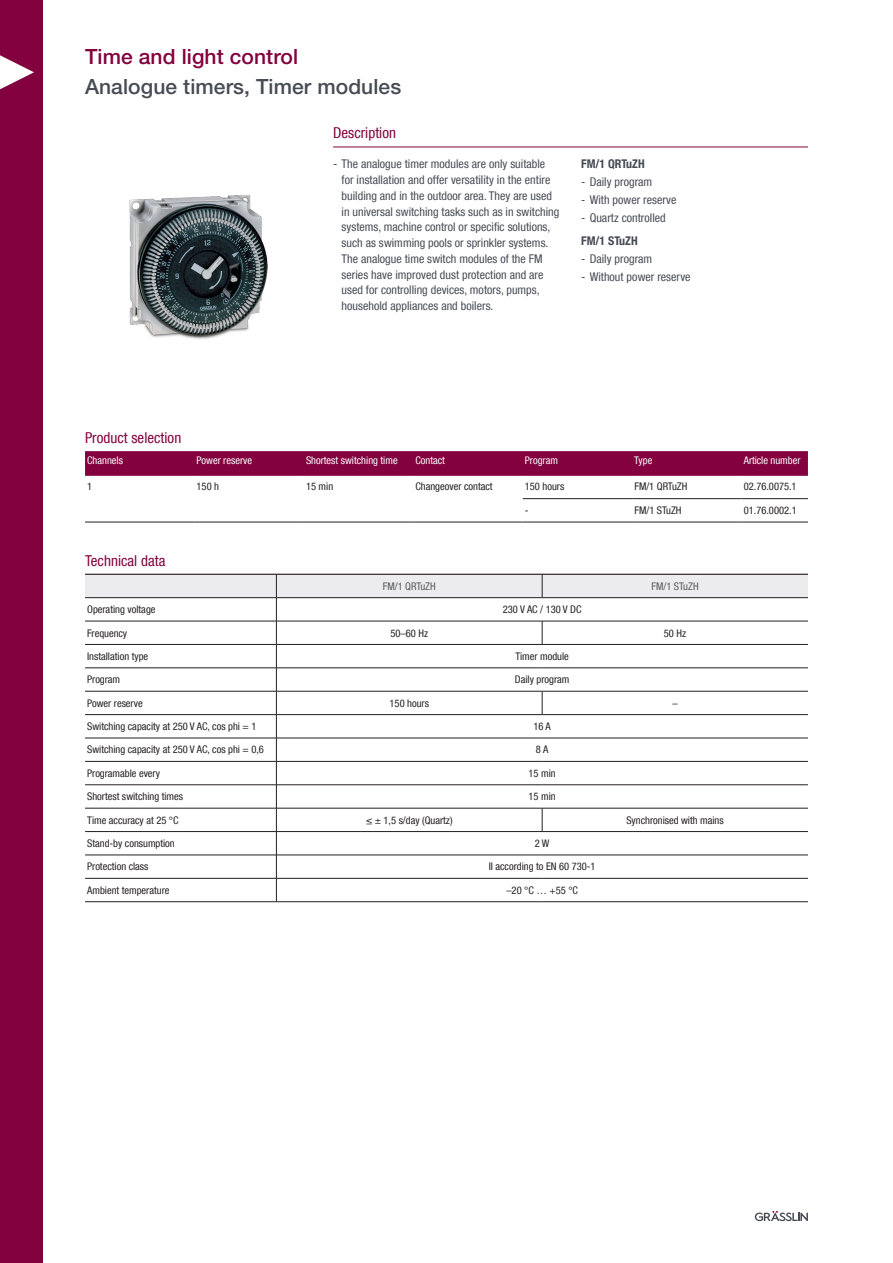
<style>
.page{position:relative;width:893px;height:1263px;background:#fff}
.page>*{position:absolute;margin:0;border:0;box-sizing:border-box;transform-origin:0 0}
.t1{font:500 21px "Helvetica Neue LT Std";letter-spacing:.005em;color:#464b54}
.t2{font:500 21px "Helvetica Neue LT Std";letter-spacing:.005em;color:#83013e}
.t3{font:condensed 15px "Helvetica Neue LT Com";letter-spacing:.005em;color:#83013e}
.t4{font:condensed 12px/15.8px "Helvetica Neue LT Com";letter-spacing:.005em;color:#464b54}
.t5{font:700 condensed 12px "Helvetica Neue LT Com";color:#464b54}
.t6{font:condensed 10.5px "Helvetica Neue LT Com";color:#231f20}
.t7{font:condensed 10.5px "Helvetica Neue LT Com";color:#fff}
.t8{font:condensed 10.5px "Helvetica Neue LT Com";color:#57585a}
</style>
<div class="page">
<svg style="left:755px;top:1211px;width:53px;height:10px"></svg>
<div style="left:0;top:0;width:43px;height:1263px;background:#83013e"></div>
<svg style="left:1px;top:55px;width:33px;height:34px"></svg>
<hr style="left:0;top:55px;width:1px;height:34px;background:#fff">
<img style="left:129px;top:194px;width:139px;height:145px">
<hr style="left:333px;top:147px;width:475px;height:1px;background:#83013e">
<div style="left:85px;top:453px;width:723px;height:22px;background:#83013e"></div>
<hr style="left:85px;top:522px;width:109px;height:1px;background:#231f20">
<hr style="left:85px;top:452px;width:109px;height:1px;background:#83013e">
<hr style="left:85px;top:475px;width:109px;height:1px;background:#83013e">
<hr style="left:194px;top:452px;width:110px;height:1px;background:#83013e">
<hr style="left:194px;top:475px;width:110px;height:1px;background:#83013e">
<hr style="left:304px;top:452px;width:109px;height:1px;background:#83013e">
<hr style="left:304px;top:475px;width:109px;height:1px;background:#83013e">
<hr style="left:413px;top:452px;width:110px;height:1px;background:#83013e">
<hr style="left:413px;top:475px;width:110px;height:1px;background:#83013e">
<hr style="left:523px;top:452px;width:109px;height:1px;background:#83013e">
<hr style="left:523px;top:475px;width:109px;height:1px;background:#83013e">
<hr style="left:632px;top:452px;width:110px;height:1px;background:#83013e">
<hr style="left:632px;top:475px;width:110px;height:1px;background:#83013e">
<hr style="left:742px;top:452px;width:66px;height:1px;background:#83013e">
<hr style="left:742px;top:475px;width:66px;height:1px;background:#83013e">
<hr style="left:523px;top:498px;width:109px;height:1px;background:#231f20">
<hr style="left:632px;top:498px;width:110px;height:1px;background:#231f20">
<hr style="left:742px;top:498px;width:66px;height:1px;background:#231f20">
<hr style="left:194px;top:522px;width:110px;height:1px;background:#231f20">
<hr style="left:304px;top:522px;width:109px;height:1px;background:#231f20">
<hr style="left:413px;top:522px;width:110px;height:1px;background:#231f20">
<hr style="left:523px;top:522px;width:109px;height:1px;background:#231f20">
<hr style="left:632px;top:522px;width:110px;height:1px;background:#231f20">
<hr style="left:742px;top:522px;width:66px;height:1px;background:#231f20">
<svg style="left:85px;top:574px;width:723px;height:328px"></svg>
<hr style="left:85px;top:901px;width:191px;height:1px;background:#231f20">
<h1 class="t2" style="left:85px;top:44px;width:215px">Time and light control</h1>
<h1 class="t1" style="left:85px;top:74px;width:318px">Analogue timers, Timer modules</h1>
<p class="t3" style="left:333px;top:124px;width:64px">Description</p>
<p class="t4" style="left:342px;top:156px;width:219px;text-indent:-9px">- The analogue timer modules are only suitable for installation and offer versatility in the entire building and in the outdoor area. They are used in universal switching tasks such as in switching systems, machine control or specific solutions, such as swimming pools or sprinkler systems.<br>The analogue time switch modules of the FM series have improved dust protection and are used for controlling devices, motors, pumps, household appliances and boilers.</p>
<p class="t5" style="left:581px;top:157px;width:65px">FM/1 QRTuZH</p>
<p class="t4" style="left:581px;top:174px;width:73px">- Daily program</p>
<p class="t4" style="left:581px;top:192px;width:97px">- With power reserve</p>
<p class="t4" style="left:581px;top:210px;width:86px">- Quartz controlled</p>
<p class="t5" style="left:581px;top:233px;width:58px">FM/1 STuZH</p>
<p class="t4" style="left:581px;top:250px;width:73px">- Daily program</p>
<p class="t4" style="left:581px;top:268px;width:111px">- Without power reserve</p>
<p class="t3" style="left:85px;top:429px;width:98px">Product selection</p>
<p class="t7" style="left:87px;top:454px;width:37px">Channels</p>
<p class="t7" style="left:197px;top:454px;width:57px">Power reserve</p>
<p class="t7" style="left:306px;top:454px;width:93px">Shortest switching time</p>
<p class="t7" style="left:415px;top:454px;width:31px">Contact</p>
<p class="t7" style="left:525px;top:454px;width:35px">Program</p>
<p class="t7" style="left:634px;top:454px;width:20px">Type</p>
<p class="t7" style="left:744px;top:454px;width:58px">Article number</p>
<p class="t6" style="left:87px;top:480px;width:7px">1</p>
<p class="t6" style="left:197px;top:480px;width:24px">150 h</p>
<p class="t6" style="left:306px;top:480px;width:29px">15 min</p>
<p class="t6" style="left:415px;top:480px;width:79px">Changeover contact</p>
<p class="t6" style="left:525px;top:480px;width:41px">150 hours</p>
<p class="t6" style="left:634px;top:480px;width:55px">FM/1 QRTuZH</p>
<p class="t6" style="left:744px;top:480px;width:54px">02.76.0075.1</p>
<p class="t6" style="left:525px;top:504px;width:5px">-</p>
<p class="t6" style="left:634px;top:504px;width:49px">FM/1 STuZH</p>
<p class="t6" style="left:744px;top:504px;width:54px">01.76.0002.1</p>
<p class="t3" style="left:85px;top:551px;width:82px">Technical data</p>
<p class="t8" style="left:383px;top:580px;width:55px">FM/1 QRTuZH</p>
<p class="t8" style="left:651px;top:580px;width:49px">FM/1 STuZH</p>
<p class="t6" style="left:87px;top:603px;width:70px">Operating voltage</p>
<p class="t6" style="left:503px;top:603px;width:80px">230 V AC / 130 V DC</p>
<p class="t6" style="left:87px;top:627px;width:41px">Frequency</p>
<p class="t6" style="left:390px;top:627px;width:39px">50–60 Hz</p>
<p class="t6" style="left:664px;top:627px;width:24px">50 Hz</p>
<p class="t6" style="left:87px;top:650px;width:63px">Installation type</p>
<p class="t6" style="left:515px;top:650px;width:55px">Timer module</p>
<p class="t6" style="left:87px;top:673px;width:35px">Program</p>
<p class="t6" style="left:515px;top:673px;width:56px">Daily program</p>
<p class="t6" style="left:87px;top:697px;width:57px">Power reserve</p>
<p class="t6" style="left:390px;top:697px;width:41px">150 hours</p>
<p class="t6" style="left:672px;top:697px;width:7px">–</p>
<p class="t6" style="left:87px;top:720px;width:171px">Switching capacity at 250 V AC, cos phi = 1</p>
<p class="t6" style="left:533px;top:720px;width:19px">16 A</p>
<p class="t6" style="left:87px;top:743px;width:178px">Switching capacity at 250 V AC, cos phi = 0,6</p>
<p class="t6" style="left:536px;top:743px;width:14px">8 A</p>
<p class="t6" style="left:87px;top:767px;width:75px">Programable every</p>
<p class="t6" style="left:529px;top:767px;width:29px">15 min</p>
<p class="t6" style="left:87px;top:790px;width:97px">Shortest switching times</p>
<p class="t6" style="left:529px;top:790px;width:29px">15 min</p>
<p class="t6" style="left:87px;top:814px;width:93px">Time accuracy at 25 °C</p>
<p class="t6" style="left:366px;top:814px;width:88px">≤ ± 1,5 s/day (Quartz)</p>
<p class="t6" style="left:626px;top:814px;width:99px">Synchronised with mains</p>
<p class="t6" style="left:87px;top:837px;width:89px">Stand-by consumption</p>
<p class="t6" style="left:535px;top:837px;width:16px">2 W</p>
<p class="t6" style="left:87px;top:860px;width:63px">Protection class</p>
<p class="t6" style="left:489px;top:860px;width:109px">II according to EN 60 730-1</p>
<p class="t6" style="left:87px;top:884px;width:84px">Ambient temperature</p>
<p class="t6" style="left:506px;top:884px;width:73px">–20 °C … +55 °C</p>
</div>
